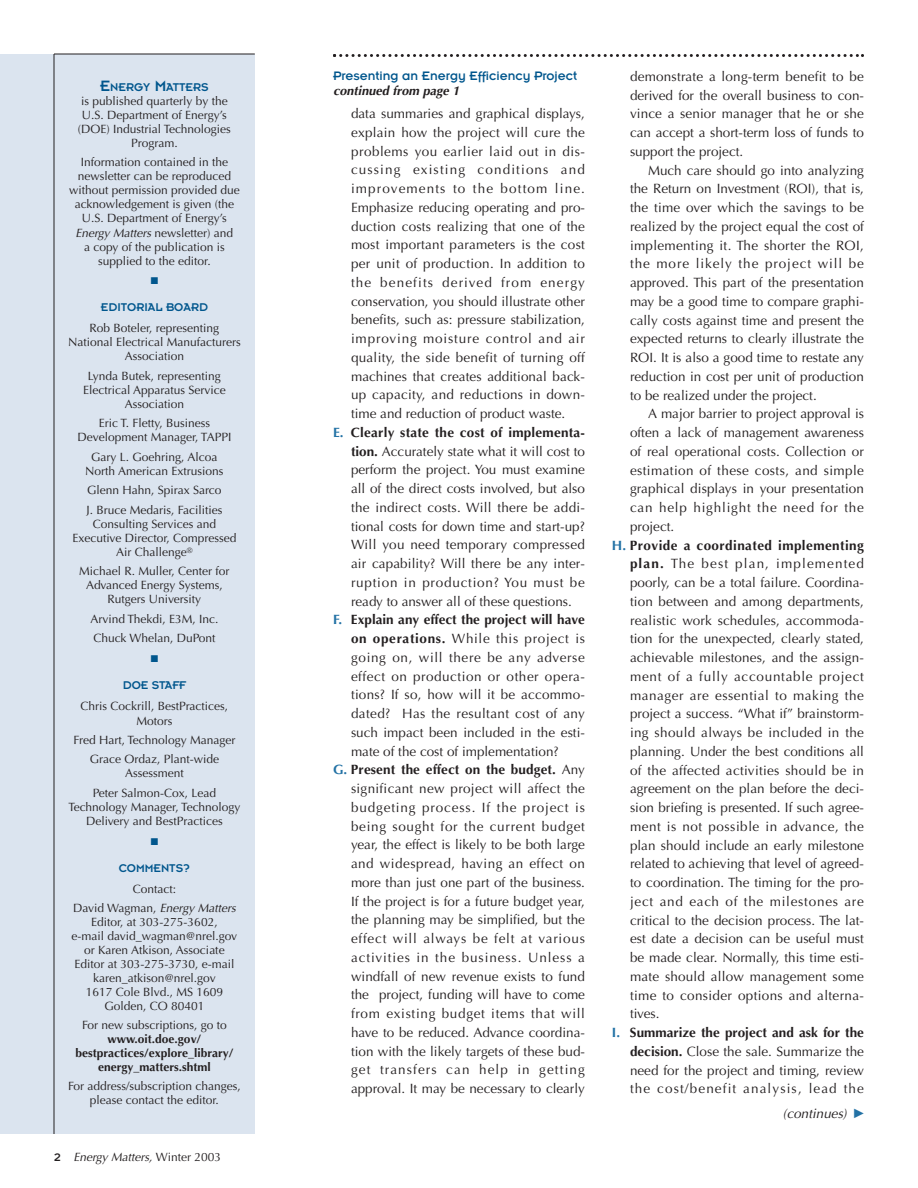
<style>
.page{position:relative;width:918px;height:1188px;background:#fff}
.page>*{position:absolute;margin:0;border:0;box-sizing:border-box;transform-origin:0 0}
.t1{font:13.5px/18.8px "Optima";color:#231f20;text-align:justify}
.t2{font:13.5px "Insignia";color:#00568d}
.t3{font:italic 13.5px "Optima";color:#231f20}
.t4{font:italic 700 12.75px "Optima";color:#231f20}
.t5{font:12.3px "Insignia";color:#00568d}
.t6{font:12px/14.1px "Optima";color:#231f20;text-align:center}
.t7{font:700 12px/14.1px "Optima";color:#231f20;text-align:center}
.t8{font:italic 12px "Optima";color:#231f20}
.t9{font:9.75px "Zapf Dingbats";color:#00568d}
.s1{font-size:16.5px}
.s2{font-style:italic}
.s3{font-weight:400}
.s4{font-family:"Insignia";font-style:normal}
.s5{font-style:normal}
.s6{font-weight:700;color:#2372a5}
.s7{font-weight:700}
</style>
<div class="page">
<svg style="left:333px;top:54px;width:531px;height:3px"></svg>
<div style="left:0;top:54px;width:255px;height:1080px;background:#dbe4ef"></div>
<hr style="left:54px;top:54px;width:1px;height:1080px;background:#231f20">
<hr style="left:54px;top:54px;width:201px;height:1px;background:#231f20">
<p class="t5" style="left:100px;top:83px;width:110px"><span class="s1">E</span>NERGY <span class="s1">M</span>ATTERS</p>
<p class="t6" style="left:78px;top:95px;width:155px">is published quarterly by the<br>U.S. Department of Energy’s (DOE) Industrial Technologies<br>Program.</p>
<p class="t6" style="left:69px;top:156px;width:172px">Information contained in the newsletter can be reproduced without permission provided due acknowledgement is given (the<br>U.S. Department of Energy’s<br><span class="s2">Energy Matters</span> newsletter) and<br>a copy of the publication is supplied to the editor.</p>
<p class="t9" style="left:151px;top:275px;width:9px">■</p>
<p class="t5" style="left:101px;top:303px;width:109px">EDITORIAL BOARD</p>
<p class="t6" style="left:68px;top:322px;width:174px">Rob Boteler, representing<br>National Electrical Manufacturers<br>Association</p>
<p class="t6" style="left:83px;top:370px;width:144px">Lynda Butek, representing<br>Electrical Apparatus Service<br>Association</p>
<p class="t6" style="left:77px;top:417px;width:155px">Eric T. Fletty, Business<br>Development Manager, TAPPI</p>
<p class="t6" style="left:85px;top:451px;width:140px">Gary L. Goehring, Alcoa<br>North American Extrusions</p>
<p class="t6" style="left:86px;top:482px;width:138px;line-height:19.4px;text-align:left">Glenn Hahn, Spirax Sarco<br>J. Bruce Medaris, Facilities</p>
<p class="t6" style="left:72px;top:518px;width:166px">Consulting Services and<br>Executive Director, Compressed<br>Air Challenge<sup>®</sup></p>
<p class="t6" style="left:79px;top:565px;width:152px">Michael R. Muller, Center for<br>Advanced Energy Systems,<br>Rutgers University</p>
<p class="t6" style="left:90px;top:610px;width:129px;line-height:19.4px;text-align:left">Arvind Thekdi, E3M, Inc.<br>Chuck Whelan, DuPont</p>
<p class="t9" style="left:151px;top:653px;width:9px">■</p>
<p class="t5" style="left:123px;top:681px;width:65px">DOE STAFF</p>
<p class="t6" style="left:81px;top:700px;width:149px">Chris Cockrill, BestPractices,<br>Motors</p>
<p class="t6" style="left:73px;top:731px;width:163px;line-height:19.4px">Fred Hart, Technology Manager<br>Grace Ordaz, Plant-wide</p>
<p class="t6" style="left:93px;top:765px;width:125px;line-height:19.4px">Assessment<br>Peter Salmon-Cox, Lead</p>
<p class="t6" style="left:68px;top:801px;width:174px">Technology Manager, Technology<br>Delivery and BestPractices</p>
<p class="t9" style="left:151px;top:836px;width:9px">■</p>
<p class="t5" style="left:119px;top:864px;width:73px">COMMENTS?</p>
<p class="t6" style="left:73px;top:881px;width:164px;line-height:18.6px">Contact:<br>David Wagman, <span class="s2">Energy Matters</span></p>
<p class="t6" style="left:72px;top:916px;width:167px">Editor, at 303-275-3602,<br>e-mail david_wagman@nrel.gov or Karen Atkison, Associate<br>Editor at 303-275-3730, e-mail karen_atkison@nrel.gov<br>1617 Cole Blvd., MS 1609<br>Golden, CO 80401</p>
<p class="t7" style="left:75px;top:1019px;width:160px"><span class="s3">For new subscriptions, go to </span>www.oit.doe.gov/ bestpractices/explore_library/ energy_matters.shtml</p>
<p class="t6" style="left:68px;top:1080px;width:174px">For address/subscription changes, please contact the editor.</p>
<p class="t8" style="left:54px;top:1152px;width:169px"><span class="s4">2</span> Energy Matters, <span class="s5">Winter 2003</span></p>
<p class="t2" style="left:333px;top:72px;width:246px">Presenting an Energy Efficiency Project</p>
<p class="t4" style="left:333px;top:85px;width:128px">continued from page 1</p>
<p class="t1" style="left:351px;top:106px;width:235px">data summaries and graphical displays, explain how the project will cure the problems you earlier laid out in dis&shy;cussing existing conditions and improvements to the bottom line.<br>Emphasize reducing operating and pro&shy;duction costs realizing that one of the most important parameters is the cost per unit of production. In addition to the benefits derived from energy conservation, you should illustrate other benefits, such as: pressure stabilization, improving moisture control and air quality, the side benefit of turning off machines that creates additional back&shy;up capacity, and reductions in down&shy;time and reduction of product waste.</p>
<p class="t1" style="left:351px;top:424px;width:235px;text-indent:-18px"><span class="s6">E.</span> <span class="s7">Clearly state the cost of implementa&shy;tion.</span> Accurately state what it will cost to perform the project. You must examine all of the direct costs involved, but also the indirect costs. Will there be addi&shy;tional costs for down time and start-up?<br>Will you need temporary compressed air capability? Will there be any inter&shy;ruption in production? You must be ready to answer all of these questions.</p>
<p class="t1" style="left:351px;top:612px;width:235px;text-indent:-18px"><span class="s6">F.</span> <span class="s7">Explain any effect the project will have on operations.</span> While this project is going on, will there be any adverse effect on production or other opera&shy;tions? If so, how will it be accommo&shy;dated? Has the resultant cost of any such impact been included in the esti&shy;mate of the cost of implementation?</p>
<p class="t1" style="left:351px;top:762px;width:235px;text-indent:-18px"><span class="s6">G.</span> <span class="s7">Present the effect on the budget.</span> Any significant new project will affect the budgeting process. If the project is being sought for the current budget year, the effect is likely to be both large and widespread, having an effect on more than just one part of the business.<br>If the project is for a future budget year, the planning may be simplified, but the effect will always be felt at various activities in the business. Unless a windfall of new revenue exists to fund the project, funding will have to come from existing budget items that will have to be reduced. Advance coordina&shy;tion with the likely targets of these bud&shy;get transfers can help in getting approval. It may be necessary to clearly</p>
<p class="t1" style="left:630px;top:68px;width:235px">demonstrate a long-term benefit to be derived for the overall business to con&shy;vince a senior manager that he or she can accept a short-term loss of funds to support the project.</p>
<p class="t1" style="left:630px;top:162px;width:235px;text-indent:18px">Much care should go into analyzing the Return on Investment (ROI), that is, the time over which the savings to be realized by the project equal the cost of implementing it. The shorter the ROI, the more likely the project will be approved. This part of the presentation may be a good time to compare graphi&shy;cally costs against time and present the expected returns to clearly illustrate the ROI. It is also a good time to restate any reduction in cost per unit of production to be realized under the project.</p>
<p class="t1" style="left:630px;top:406px;width:235px;text-indent:18px">A major barrier to project approval is often a lack of management awareness of real operational costs. Collection or estimation of these costs, and simple graphical displays in your presentation can help highlight the need for the project.</p>
<p class="t1" style="left:630px;top:537px;width:235px;text-indent:-18px"><span class="s6">H.</span> <span class="s7">Provide a coordinated implementing plan.</span> The best plan, implemented poorly, can be a total failure. Coordina&shy;tion between and among departments, realistic work schedules, accommoda&shy;tion for the unexpected, clearly stated, achievable milestones, and the assign&shy;ment of a fully accountable project manager are essential to making the project a success. “What if” brainstorm&shy;ing should always be included in the planning. Under the best conditions all of the affected activities should be in agreement on the plan before the deci&shy;sion briefing is presented. If such agree&shy;ment is not possible in advance, the plan should include an early milestone related to achieving that level of agreed&shy;to coordination. The timing for the pro&shy;ject and each of the milestones are critical to the decision process. The lat&shy;est date a decision can be useful must be made clear. Normally, this time esti&shy;mate should allow management some time to consider options and alterna&shy;tives.</p>
<p class="t1" style="left:630px;top:1024px;width:235px;text-indent:-18px"><span class="s6">I.</span> <span class="s7">Summarize the project and ask for the decision.</span> Close the sale. Summarize the need for the project and timing, review the cost/benefit analysis, lead the</p>
<p class="t3" style="left:783px;top:1108px;width:65px">(continues)</p>
</div>
